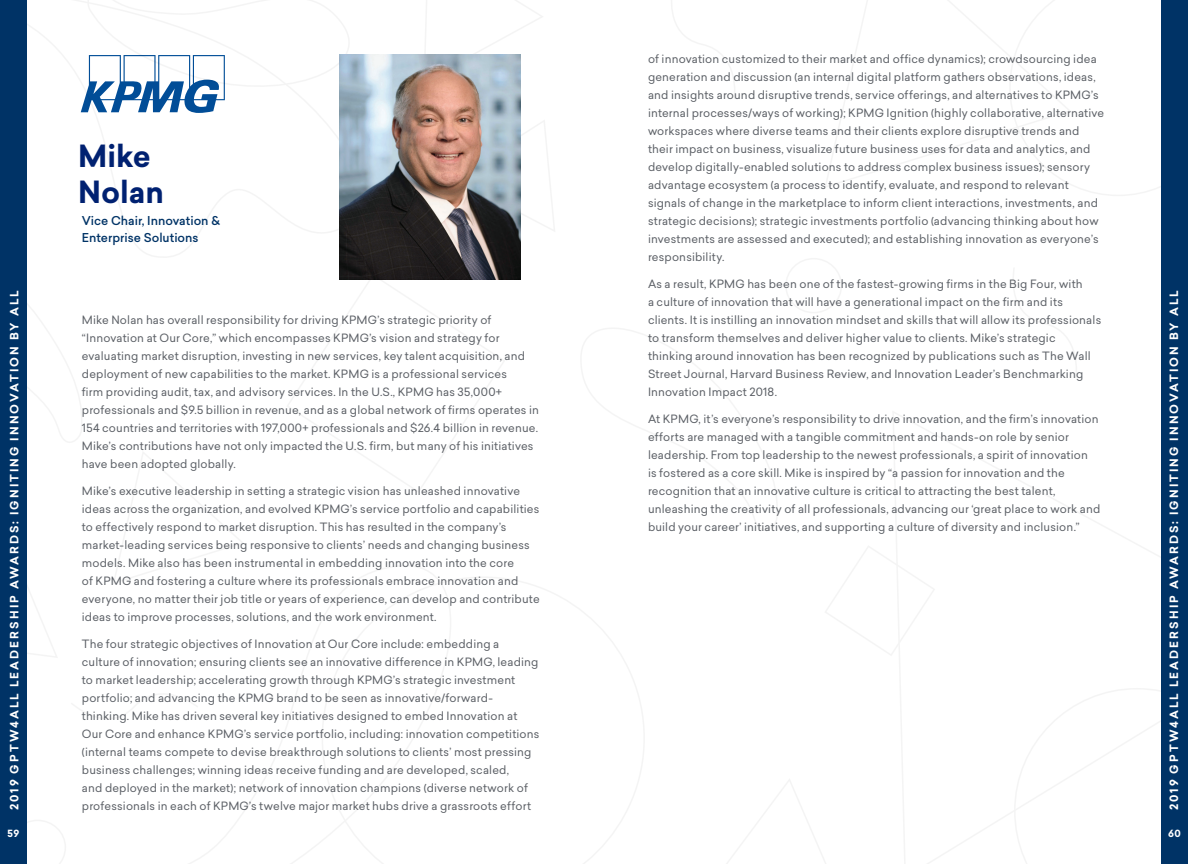
<style>
.page{position:relative;width:1188px;height:864px;background:#fff}
.page>*{position:absolute;margin:0;border:0;box-sizing:border-box;transform-origin:0 0}
.Honoree_Name{font:700 30px "Sailec";color:#002171}
.Honoree_Title{font:500 12px "Sailec";color:#036}
.Body{font:11.25px/18px "Sailec";letter-spacing:.015em;color:#5c6066}
.t1{font:700 11.25px "Sailec";letter-spacing:.185em;color:#fff}
.t2{font:700 9.75px "Sailec";color:#fff}
</style>
<div class="page">
<svg style="left:27px;top:820px;width:39px;height:43px"></svg>
<div style="left:785px;top:258px;width:57px;height:55px;border:2px solid #e5e5e5;border-radius:50%"></div>
<svg style="left:825px;top:546px;width:66px;height:109px"></svg>
<svg style="left:287px;top:280px;width:217px;height:212px"></svg>
<svg style="left:581px;top:328px;width:196px;height:203px"></svg>
<svg style="left:27px;top:304px;width:55px;height:139px"></svg>
<svg style="left:825px;top:0;width:183px;height:187px"></svg>
<svg style="left:113px;top:452px;width:130px;height:131px"></svg>
<svg style="left:27px;top:586px;width:30px;height:71px"></svg>
<svg style="left:520px;top:118px;width:35px;height:115px"></svg>
<svg style="left:727px;top:779px;width:99px;height:85px"></svg>
<svg style="left:425px;top:0;width:118px;height:83px"></svg>
<svg style="left:1009px;top:0;width:152px;height:196px"></svg>
<svg style="left:322px;top:576px;width:322px;height:288px"></svg>
<svg style="left:72px;top:694px;width:124px;height:25px"></svg>
<svg style="left:671px;top:0;width:64px;height:99px"></svg>
<svg style="left:1013px;top:270px;width:64px;height:107px"></svg>
<svg style="left:891px;top:412px;width:269px;height:452px"></svg>
<div style="left:0;top:0;width:27px;height:864px;background:#036"></div>
<div style="left:1161px;top:0;width:27px;height:864px;background:#036"></div>
<svg style="left:81px;top:0;width:268px;height:113px"></svg>
<img style="left:339px;top:54px;width:181px;height:226px">
<p class="Body" style="left:648px;top:50px;width:458px">of innovation customized to their market and office dynamics); crowdsourcing idea generation and discussion (an internal digital platform gathers observations, ideas, and insights around disruptive trends, service offerings, and alternatives to KPMG’s internal processes/ways of working); KPMG Ignition (highly collaborative, alternative workspaces where diverse teams and their clients explore disruptive trends and their impact on business, visualize future business uses for data and analytics, and develop digitally-enabled solutions to address complex business issues); sensory advantage ecosystem (a process to identify, evaluate, and respond to relevant signals of change in the marketplace to inform client interactions, investments, and strategic decisions); strategic investments portfolio (advancing thinking about how investments are assessed and executed); and establishing innovation as everyone’s responsibility.</p>
<p class="Body" style="left:648px;top:275px;width:455px">As a result, KPMG has been one of the fastest-growing firms in the Big Four, with<br>a culture of innovation that will have a generational impact on the firm and its clients. It is instilling an innovation mindset and skills that will allow its professionals to transform themselves and deliver higher value to clients. Mike’s strategic thinking around innovation has been recognized by publications such as The Wall Street Journal, Harvard Business Review, and Innovation Leader’s Benchmarking Innovation Impact 2018.</p>
<p class="Body" style="left:648px;top:410px;width:454px">At KPMG, it’s everyone’s responsibility to drive innovation, and the firm’s innovation efforts are managed with a tangible commitment and hands-on role by senior leadership. From top leadership to the newest professionals, a spirit of innovation<br>is fostered as a core skill. Mike is inspired by “a passion for innovation and the recognition that an innovative culture is critical to attracting the best talent, unleashing the creativity of all professionals, advancing our ‘great place to work and build your career’ initiatives, and supporting a culture of diversity and inclusion.”</p>
<p class="Honoree_Name" style="left:78px;top:135px;width:74px">Mike</p>
<p class="Honoree_Name" style="left:78px;top:171px;width:87px">Nolan</p>
<p class="Honoree_Title" style="left:82px;top:212px;width:140px">Vice Chair, Innovation &amp;</p>
<p class="Honoree_Title" style="left:82px;top:229px;width:118px">Enterprise Solutions</p>
<p class="t1" style="left:6px;top:810px;width:521px;rotate:-90deg">2019 GPTW4ALL LEADERSHIP AWARDS: IGNITING INNOVATION BY ALL</p>
<p class="t1" style="left:1166px;top:810px;width:521px;rotate:-90deg">2019 GPTW4ALL LEADERSHIP AWARDS: IGNITING INNOVATION BY ALL</p>
<p class="Body" style="left:82px;top:311px;width:459px">Mike Nolan has overall responsibility for driving KPMG’s strategic priority of “Innovation at Our Core,” which encompasses KPMG’s vision and strategy for evaluating market disruption, investing in new services, key talent acquisition, and deployment of new capabilities to the market. KPMG is a professional services<br>firm providing audit, tax, and advisory services. In the U.S., KPMG has 35,000+ professionals and $9.5 billion in revenue, and as a global network of firms operates in 154 countries and territories with 197,000+ professionals and $26.4 billion in revenue.<br>Mike’s contributions have not only impacted the U.S. firm, but many of his initiatives have been adopted globally.</p>
<p class="Body" style="left:82px;top:482px;width:459px">Mike’s executive leadership in setting a strategic vision has unleashed innovative ideas across the organization, and evolved KPMG’s service portfolio and capabilities to effectively respond to market disruption. This has resulted in the company’s market-leading services being responsive to clients’ needs and changing business models. Mike also has been instrumental in embedding innovation into the core<br>of KPMG and fostering a culture where its professionals embrace innovation and everyone, no matter their job title or years of experience, can develop and contribute ideas to improve processes, solutions, and the work environment.</p>
<p class="Body" style="left:82px;top:635px;width:459px">The four strategic objectives of Innovation at Our Core include: embedding a culture of innovation; ensuring clients see an innovative difference in KPMG, leading to market leadership; accelerating growth through KPMG’s strategic investment portfolio; and advancing the KPMG brand to be seen as innovative/forward&shy;thinking. Mike has driven several key initiatives designed to embed Innovation at Our Core and enhance KPMG’s service portfolio, including: innovation competitions (internal teams compete to devise breakthrough solutions to clients’ most pressing business challenges; winning ideas receive funding and are developed, scaled,<br>and deployed in the market); network of innovation champions (diverse network of professionals in each of KPMG’s twelve major market hubs drive a grassroots effort</p>
<p class="t2" style="left:8px;top:827px;width:13px">59</p>
<p class="t2" style="left:1168px;top:827px;width:14px">60</p>
</div>
